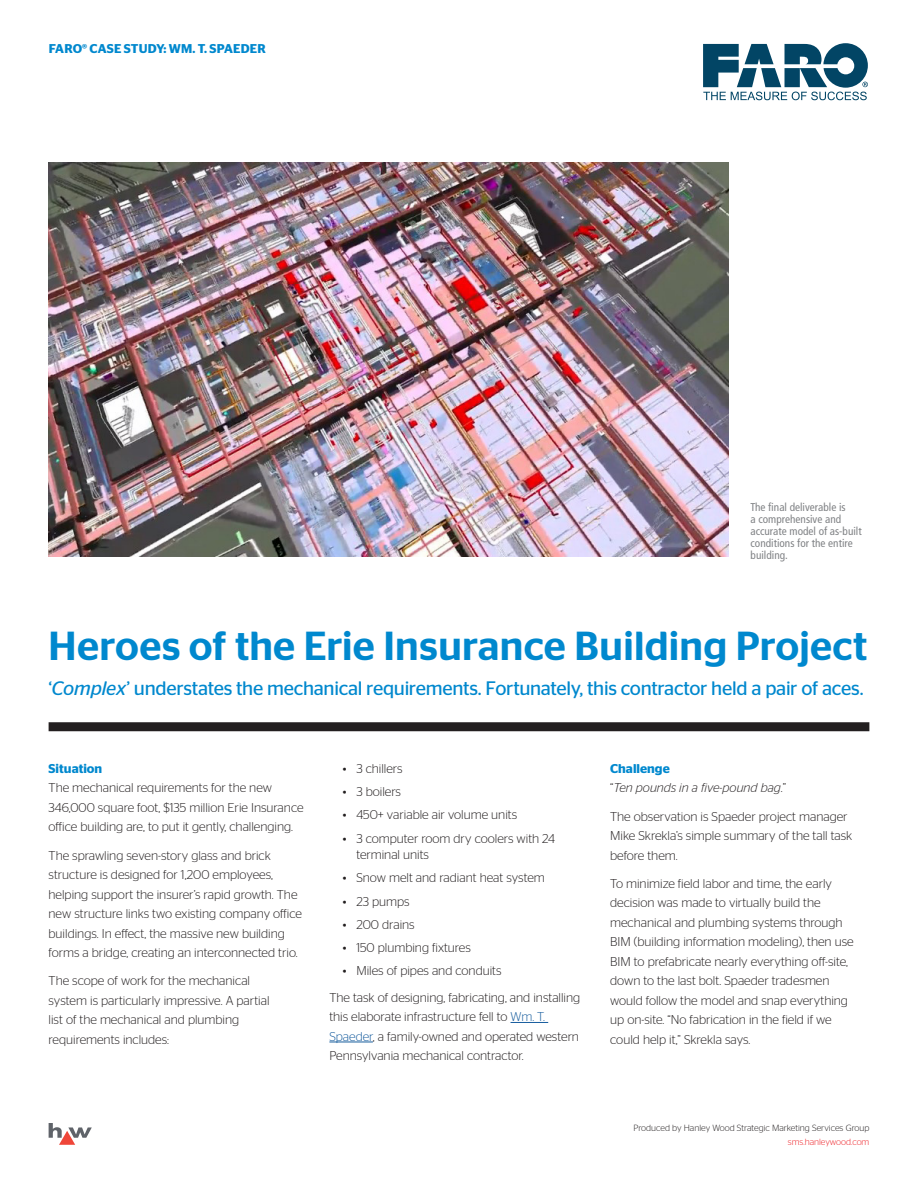
<style>
.page{position:relative;width:918px;height:1188px;background:#fff}
.page>*{position:absolute;margin:0;border:0;box-sizing:border-box;transform-origin:0 0}
.t1{font:500 40.5px "Stag Sans";letter-spacing:.005em;color:#0088ce}
.t2{font:19.5px "Stag Sans";letter-spacing:-.015em;color:#0088ce}
.Body{font:300 12.75px/19.5px "Stag Sans";color:#231f20}
.Bullets{font:300 12.75px/16.5px "Stag Sans";color:#231f20}
.Body-2{font:italic 300 12.75px "Stag Sans";color:#231f20}
.Body-3{font:600 12.75px "Stag Sans";letter-spacing:.015em;color:#0088ce}
.Subhead{font:600 12.75px "Stag Sans";color:#0088ce}
.t3{font:condensed 11.25px/12px "Frutiger LT Std";color:#808285}
.t4{font:300 9px "Stag Sans";color:#231f20}
.t5{font:300 9px "Stag Sans";color:#ee1d23}
.s1{font-style:italic}
.s2{color:#175d9e}
.s3{font-style:normal}
</style>
<div class="page">
<svg style="left:49px;top:1123px;width:43px;height:22px"></svg>
<hr style="left:511px;top:1022px;width:37px;height:1px;background:#175d9e">
<hr style="left:329px;top:1042px;width:44px;height:1px;background:#175d9e">
<div style="left:49px;top:722px;width:820px;height:9px;background:#231f20"></div>
<svg style="left:703px;top:43px;width:165px;height:57px"></svg>
<img style="left:49px;top:162px;width:680px;height:395px">
<p class="Body-3" style="left:49px;top:42px;width:219px">FARO® CASE STUDY: WM. T. SPAEDER</p>
<p class="t3" style="left:751px;top:501px;width:113px">The final deliverable is<br>a comprehensive and accurate model of as-built conditions for the entire building.</p>
<p class="t1" style="left:49px;top:623px;width:820px">Heroes of the Erie Insurance Building Project</p>
<p class="t2" style="left:49px;top:677px;width:816px">‘<span class="s1">Complex</span>’ understates the mechanical requirements. Fortunately, this contractor held a pair of aces.</p>
<p class="Subhead" style="left:49px;top:761px;width:55px">Situation</p>
<p class="Body" style="left:49px;top:778px;width:257px">The mechanical requirements for the new<br>346,000 square foot, $135 million Erie Insurance office building are, to put it gently, challenging.</p>
<p class="Body" style="left:49px;top:845px;width:255px">The sprawling seven-story glass and brick structure is designed for 1,200 employees, helping support the insurer’s rapid growth. The new structure links two existing company office buildings. In effect, the massive new building forms a bridge, creating an interconnected trio.</p>
<p class="Body" style="left:49px;top:971px;width:222px">The scope of work for the mechanical system is particularly impressive. A partial list of the mechanical and plumbing requirements includes:</p>
<p class="Bullets" style="left:343px;top:760px;width:61px">• 3 chillers</p>
<p class="Bullets" style="left:343px;top:783px;width:60px">• 3 boilers</p>
<p class="Bullets" style="left:343px;top:807px;width:176px">• 450+ variable air volume units</p>
<p class="Bullets" style="left:356px;top:830px;width:200px;text-indent:-14px">• 3 computer room dry coolers with 24 terminal units</p>
<p class="Bullets" style="left:343px;top:870px;width:204px">• Snow melt and radiant heat system</p>
<p class="Bullets" style="left:343px;top:893px;width:68px">• 23 pumps</p>
<p class="Bullets" style="left:343px;top:916px;width:73px">• 200 drains</p>
<p class="Bullets" style="left:343px;top:939px;width:130px">• 150 plumbing fixtures</p>
<p class="Bullets" style="left:343px;top:963px;width:160px">• Miles of pipes and conduits</p>
<p class="Body" style="left:329px;top:987px;width:252px">The task of designing, fabricating, and installing this elaborate infrastructure fell to <span class="s2">Wm. T.<br>Spaeder</span>, a family-owned and operated western Pennsylvania mechanical contractor.</p>
<p class="Subhead" style="left:610px;top:761px;width:61px">Challenge</p>
<p class="Body-2" style="left:610px;top:781px;width:177px"><span class="s3">“</span>Ten pounds in a five-pound bag<span class="s3">.”</span></p>
<p class="Body" style="left:610px;top:806px;width:244px">The observation is Spaeder project manager<br>Mike Skrekla’s simple summary of the tall task before them.</p>
<p class="Body" style="left:610px;top:873px;width:245px">To minimize field labor and time, the early decision was made to virtually build the mechanical and plumbing systems through BIM (building information modeling), then use BIM to prefabricate nearly everything off-site, down to the last bolt. Spaeder tradesmen would follow the model and snap everything up on-site. “No fabrication in the field if we could help it,” Skrekla says.</p>
<p class="t4" style="left:633px;top:1123px;width:237px">Produced by Hanley Wood Strategic Marketing Services Group</p>
<p class="t5" style="left:788px;top:1137px;width:83px">sms.hanleywood.com</p>
</div>
